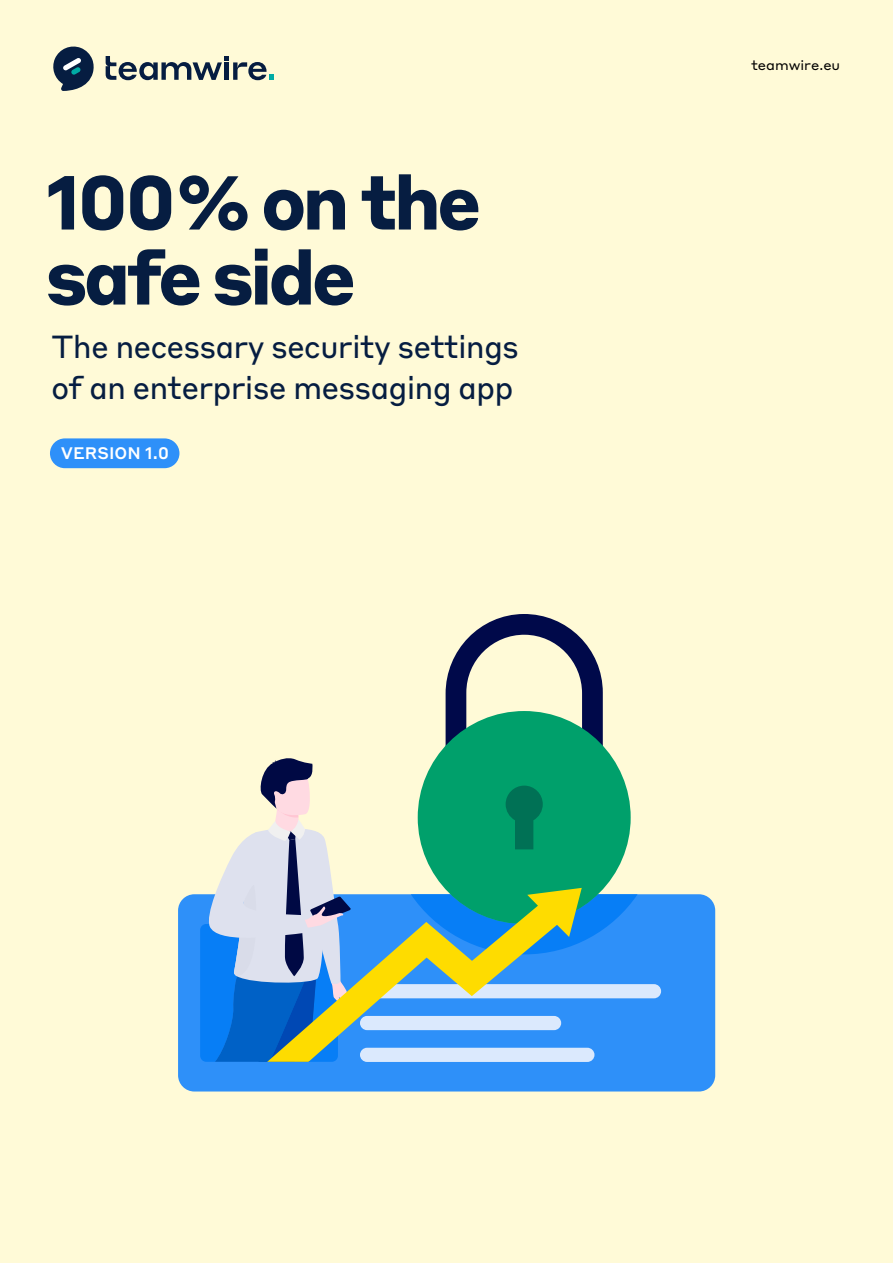
<style>
.page{position:relative;width:893px;height:1263px;background:#fffad7}
.page>*{position:absolute;margin:0;border:0;box-sizing:border-box;transform-origin:0 0}
.t1{font:700 75px/75px "Styrene B";letter-spacing:-.06em;color:#061d41}
.t2{font:31.5px/40.5px "Styrene B";letter-spacing:-.03em;color:#061d41}
.t3{font:500 16.5px "Styrene B";color:#fff}
.t4{font:13.5px "Styrene A";color:#000}
</style>
<div class="page">
<svg style="left:106px;top:56px;width:168px;height:24px"></svg>
<svg style="left:53px;top:46px;width:41px;height:45px"></svg>
<div style="left:50px;top:438px;width:129px;height:30px;background:#2e90f9;border-radius:15px"></div>
<div style="left:178px;top:894px;width:537px;height:197px;background:#2e90f9;border-radius:16px"></div>
<div style="left:360px;top:984px;width:301px;height:14px;background:#dbe9fd;border-radius:7px"></div>
<div style="left:360px;top:1048px;width:234px;height:14px;background:#dbe9fd;border-radius:7px"></div>
<svg style="left:582px;top:894px;width:56px;height:48px"></svg>
<svg style="left:446px;top:614px;width:157px;height:131px"></svg>
<div style="left:418px;top:711px;width:213px;height:213px;background:#00a06b;border-radius:50%"></div>
<svg style="left:506px;top:786px;width:37px;height:63px"></svg>
<svg style="left:187px;top:758px;width:146px;height:304px"></svg>
<svg style="left:257px;top:888px;width:325px;height:174px"></svg>
<h1 class="t1" style="left:46px;top:166px;width:437px">100 % on the safe side</h1>
<p class="t2" style="left:51px;top:329px;width:470px">The necessary security settings of an enterprise messaging app</p>
<p class="t3" style="left:61px;top:447px;width:110px">VERSION 1.0</p>
<p class="t4" style="left:751px;top:57px;width:91px">teamwire.eu</p>
</div>
